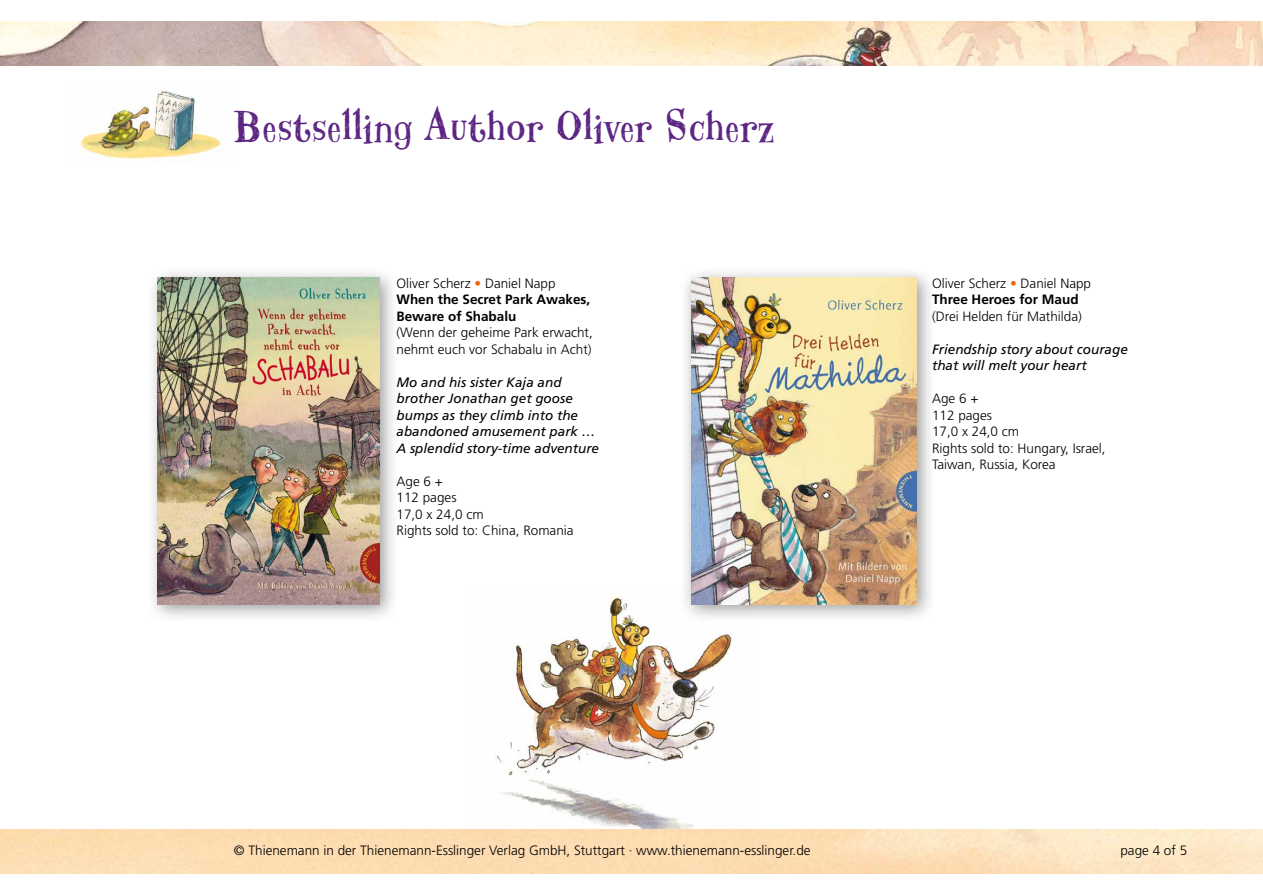
<style>
.page{position:relative;width:1263px;height:893px;background:#fff}
.page>*{position:absolute;margin:0;border:0;box-sizing:border-box;transform-origin:0 0}
.t1{font:48px "Hombre BT";letter-spacing:.02em;color:#5c2483}
.t2{font:300 13.5px/16.5px "Frutiger LT Std";color:#000}
.t3{font:italic 13.5px/16.5px "Frutiger LT Std";color:#000}
.t4{font:700 13.5px/16.5px "Frutiger LT Std";color:#000}
.s1{font-weight:300}
.s2{font-weight:300;color:#ec6608}
.s3{color:#ec6608}
.s4{font-weight:700}
</style>
<div class="page">
<img style="left:0;top:21px;width:1263px;height:45px">
<img style="left:78px;top:91px;width:143px;height:68px">
<img style="left:496px;top:596px;width:241px;height:233px">
<div style="left:146px;top:266px;width:253px;height:358px;background:#000;opacity:.4"></div>
<img style="left:158px;top:277px;width:222px;height:327px">
<div style="left:679px;top:266px;width:257px;height:358px;background:#000;opacity:.4"></div>
<img style="left:691px;top:277px;width:226px;height:327px">
<h1 class="t1" style="left:234px;top:98px;width:542px">Bestselling Author Oliver Scherz</h1>
<p class="t4" style="left:396px;top:275px;width:195px"><span class="s1">Oliver Scherz</span> <span class="s2">•</span> <span class="s1">Daniel Napp<br></span>When the Secret Park Awakes,<br>Beware of Shabalu</p>
<p class="t2" style="left:396px;top:324px;width:198px">(Wenn der geheime Park erwacht, nehmt euch vor Schabalu in Acht)</p>
<p class="t3" style="left:396px;top:374px;width:204px">Mo and his sister Kaja and brother Jonathan get goose bumps as they climb into the abandoned amusement park …<br>A splendid story-time adventure</p>
<p class="t2" style="left:396px;top:473px;width:179px">Age 6 +<br>112 pages<br>17,0 x 24,0 cm<br>Rights sold to: China, Romania</p>
<p class="t2" style="left:932px;top:275px;width:161px">Oliver Scherz <span class="s3">•</span> Daniel Napp<br><span class="s4">Three Heroes for Maud</span></p>
<p class="t2" style="left:932px;top:308px;width:151px">(Drei Helden für Mathilda)</p>
<p class="t3" style="left:932px;top:341px;width:197px">Friendship story about courage that will melt your heart</p>
<p class="t2" style="left:932px;top:390px;width:175px">Age 6 +<br>112 pages<br>17,0 x 24,0 cm<br>Rights sold to: Hungary, Israel,<br>Taiwan, Russia, Korea</p>
<p class="t2" style="left:234px;top:843px;width:578px">© Thienemann in der Thienemann-Esslinger Verlag GmbH, Stuttgart · www.thienemann-esslinger.de</p>
<p class="t2" style="left:1120px;top:843px;width:68px">page 4 of 5</p>
</div>
